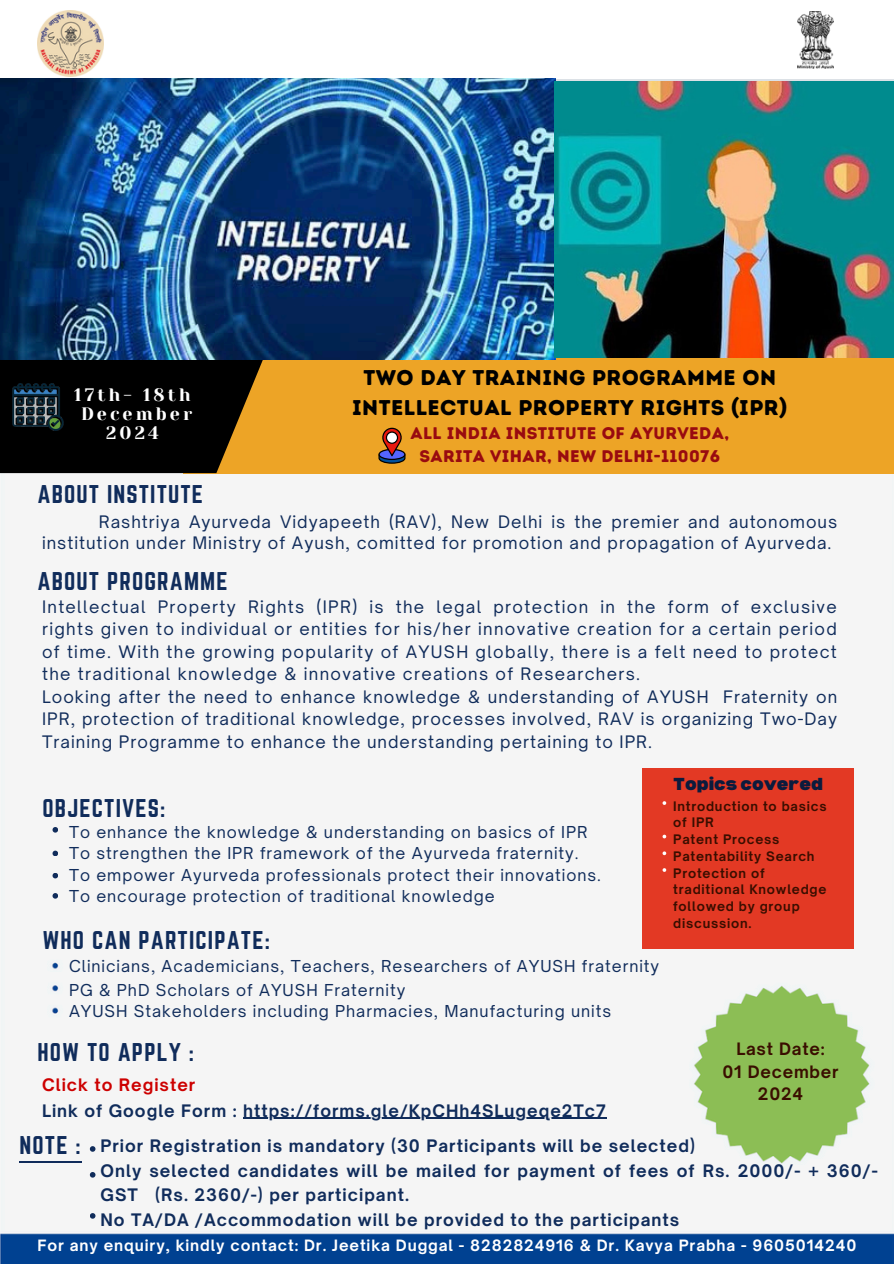
<style>
.page{position:relative;width:894px;height:1264px;background:#fff}
.page>*{position:absolute;margin:0;border:0;box-sizing:border-box;transform-origin:0 0}
.t1{font:22.5px "Norwester";letter-spacing:.05em;color:#102c5b}
.t2{font:21.3px/29.2px "Intro Rust Base";letter-spacing:.02em;color:#000;text-align:center}
.t3{font:18px/19.2px "Yeseva One";letter-spacing:.17em;color:#fff;text-align:center}
.t4{font:900 16.95px "Bernoru";color:#0b1b3d}
.t5{font:16.8px/22.5px "Intro Rust Base";letter-spacing:.02em;color:#990b10;text-align:center}
.t6{font:16.5px/22.5px "Open Sauce One";letter-spacing:.065em;color:#102c5b}
.t7{font:700 16.5px/24.8px "Open Sauce One";letter-spacing:.06em;color:#102c5b}
.t8{font:700 16.35px/22.5px "Open Sauce One";letter-spacing:.05em;color:#3a0e00;text-align:center}
.t9{font:15.75px/21.3px "Open Sauce One";letter-spacing:.06em;color:#102c5b}
.t10{font:700 15px "Open Sauce One";letter-spacing:.06em;color:#fff}
.t11{font:700 12.6px/16.8px "Open Sauce One";letter-spacing:.06em;color:#3a0e00}
.s1{color:#cd0000}
</style>
<div class="page">
<img style="left:0;top:79px;width:893px;height:1184px">
<img style="left:37px;top:10px;width:67px;height:67px">
<img style="left:797px;top:12px;width:36px;height:56px">
<svg style="left:52px;top:827px;width:6px;height:5px"></svg>
<svg style="left:52px;top:850px;width:6px;height:6px"></svg>
<svg style="left:52px;top:872px;width:6px;height:6px"></svg>
<svg style="left:52px;top:893px;width:6px;height:5px"></svg>
<hr style="left:20px;top:1161px;width:62px;height:1px;background:#102c5b">
<svg style="left:90px;top:1146px;width:5px;height:5px"></svg>
<svg style="left:90px;top:1171px;width:5px;height:6px"></svg>
<svg style="left:90px;top:1212px;width:5px;height:6px"></svg>
<div style="left:183px;top:355px;width:709px;height:118px;background:#eda426"></div>
<svg style="left:0;top:359px;width:264px;height:114px;background:#181105"></svg>
<div style="left:642px;top:768px;width:211px;height:180px;background:#e33924"></div>
<svg style="left:662px;top:801px;width:4px;height:4px"></svg>
<svg style="left:662px;top:834px;width:4px;height:4px"></svg>
<svg style="left:662px;top:851px;width:4px;height:4px"></svg>
<img style="left:0;top:79px;width:555px;height:280px">
<img style="left:554px;top:82px;width:339px;height:275px">
<svg style="left:378px;top:428px;width:27px;height:36px"></svg>
<img style="left:8px;top:376px;width:61px;height:61px">
<hr style="left:243px;top:1117px;width:363px;height:1px;background:#102c5b">
<p class="t3" style="left:74px;top:385px;width:119px">17th- 18th<br>December<br>2024</p>
<h1 class="t1" style="left:37px;top:480px;width:167px">ABOUT INSTITUTE</h1>
<h3 class="t2" style="left:352px;top:363px;width:436px">TWO DAY TRAINING PROGRAMME ON<br>INTELLECTUAL PROPERTY RIGHTS (IPR)</h3>
<h3 class="t5" style="left:410px;top:422px;width:320px">ALL INDIA INSTITUTE OF AYURVEDA,<br>SARITA VIHAR, NEW DELHI-110076</h3>
<h1 class="t6" style="left:42px;top:511px;width:796px;line-height:21.3px;text-indent:57px">Rashtriya Ayurveda Vidyapeeth (RAV), New Delhi is the premier and autonomous institution under Ministry of Ayush, comitted for promotion and propagation of Ayurveda.</h1>
<h6 class="t1" style="left:37px;top:567px;width:192px">ABOUT PROGRAMME</h6>
<h4 class="t6" style="left:42px;top:595px;width:796px">Intellectual Property Rights (IPR) is the legal protection in the form of exclusive rights given to individual or entities for his/her innovative creation for a certain period of time. With the growing popularity of AYUSH globally, there is a felt need to protect the traditional knowledge &amp; innovative creations of Researchers.<br>Looking after the need to enhance knowledge &amp; understanding of AYUSH Fraternity on IPR, protection of traditional knowledge, processes involved, RAV is organizing Two-Day Training Programme to enhance the understanding pertaining to IPR.</h4>
<p class="t1" style="left:42px;top:794px;width:124px">OBJECTIVES:</p>
<h2 class="t9" style="left:69px;top:821px;width:533px">To enhance the knowledge &amp; understanding on basics of IPR To strengthen the IPR framework of the Ayurveda fraternity.<br>To empower Ayurveda professionals protect their innovations.<br>To encourage protection of traditional knowledge</h2>
<h6 class="t1" style="left:42px;top:926px;width:229px">WHO CAN PARTICIPATE:</h6>
<h1 class="t9" style="left:69px;top:954px;width:591px;line-height:23.7px">Clinicians, Academicians, Teachers, Researchers of AYUSH fraternity<br>PG &amp; PhD Scholars of AYUSH Fraternity</h1>
<h1 class="t9" style="left:69px;top:1000px;width:543px">AYUSH Stakeholders including Pharmacies, Manufacturing units</h1>
<p class="t1" style="left:37px;top:1038px;width:158px">HOW TO APPLY :</p>
<h4 class="t7" style="left:42px;top:1071px;width:565px;line-height:25.8px"><span class="s1">Click to Register<br></span>Link of Google Form : https://forms.gle/KpCHh4SLugeqe2Tc7</h4>
<h1 class="t4" style="left:673px;top:774px;width:151px">Topics covered</h1>
<h1 class="t11" style="left:673px;top:797px;width:155px">Introduction to basics</h1>
<h1 class="t11" style="left:673px;top:814px;width:42px">of IPR</h1>
<h3 class="t11" style="left:673px;top:831px;width:143px">Patent Process<br>Patentability Search<br>Protection of</h3>
<h3 class="t11" style="left:673px;top:881px;width:155px">traditional Knowledge followed by group discussion.</h3>
<h3 class="t8" style="left:722px;top:1037px;width:118px">Last Date:<br>01 December<br>2024</h3>
<p class="t1" style="left:20px;top:1131px;width:62px">NOTE :</p>
<h5 class="t7" style="left:100px;top:1133px;width:778px">Prior Registration is mandatory (30 Participants will be selected)<br>Only selected candidates will be mailed for payment of fees of Rs. 2000/- + 360/- GST (Rs. 2360/-) per participant.<br>No TA/DA /Accommodation will be provided to the participants</h5>
<h4 class="t10" style="left:37px;top:1236px;width:820px">For any enquiry, kindly contact: Dr. Jeetika Duggal - 8282824916 &amp; Dr. Kavya Prabha - 9605014240</h4>
</div>
